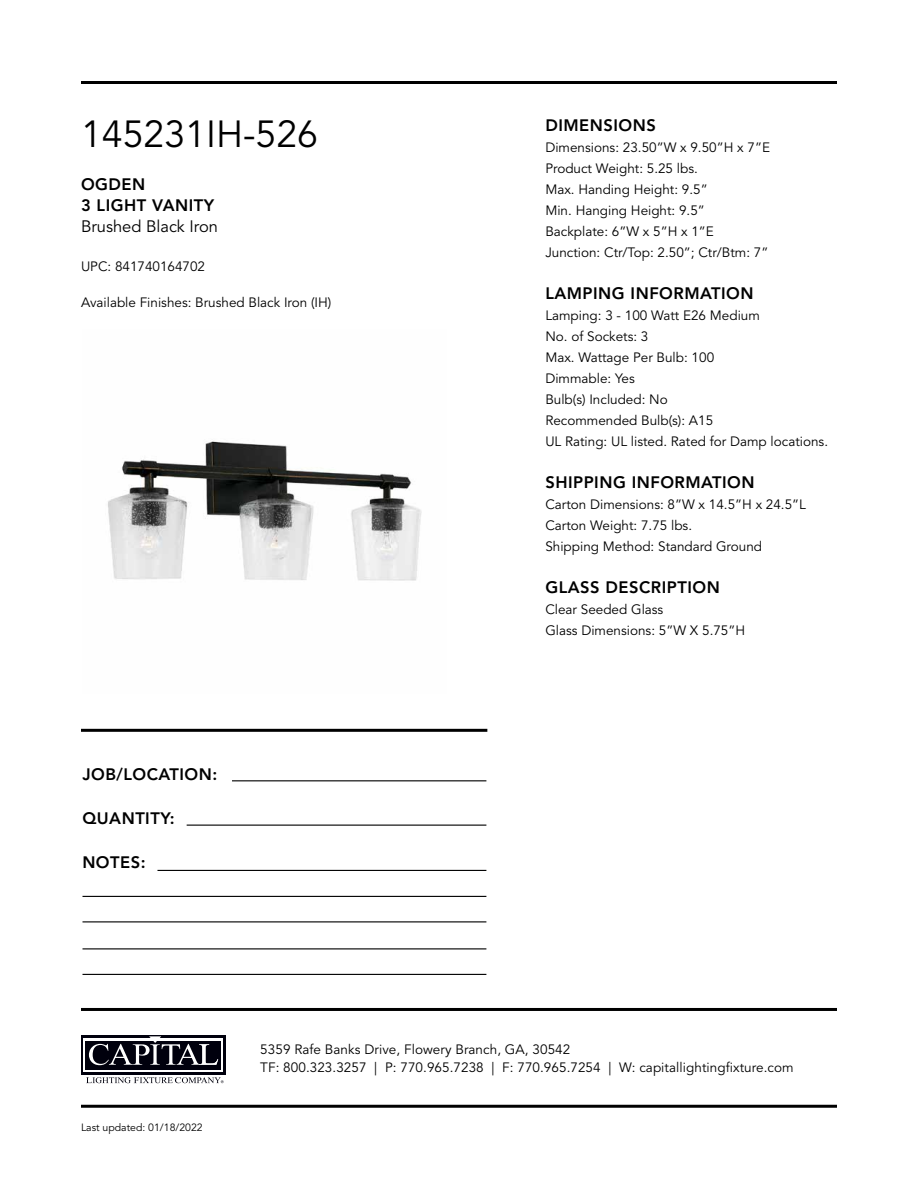
<style>
.page{position:relative;width:918px;height:1188px;background:#fff}
.page>*{position:absolute;margin:0;border:0;box-sizing:border-box;transform-origin:0 0}
.t1{font:37.5px "Avenir LT Std";color:#000}
.t2{font:800 16.5px/21px "Avenir LT Std";letter-spacing:.03em;color:#000}
.t3{font:16.5px "Avenir LT Std";color:#000}
.t4{font:13.5px/21px "Avenir LT Std";color:#000}
.t5{font:10.5px "Avenir LT Std";color:#000}
</style>
<div class="page">
<hr style="left:81px;top:729px;width:406px;height:3px;background:#000">
<hr style="left:232px;top:780px;width:254px;height:1px;background:#000">
<hr style="left:187px;top:825px;width:299px;height:1px;background:#000">
<hr style="left:157px;top:870px;width:329px;height:1px;background:#000">
<hr style="left:82px;top:896px;width:404px;height:1px;background:#000">
<hr style="left:82px;top:921px;width:404px;height:1px;background:#000">
<hr style="left:82px;top:948px;width:404px;height:1px;background:#000">
<hr style="left:82px;top:974px;width:404px;height:1px;background:#000">
<img style="left:108px;top:441px;width:314px;height:140px">
<hr style="left:81px;top:1008px;width:756px;height:3px;background:#000">
<hr style="left:81px;top:1105px;width:756px;height:3px;background:#000">
<div style="left:81px;top:1035px;width:145px;height:39px;background:#00000d"></div>
<svg style="left:83px;top:1038px;width:140px;height:34px"></svg>
<div style="left:86px;top:1041px;width:135px;height:28px;background:#00000d"></div>
<svg style="left:89px;top:1036px;width:129px;height:29px"></svg>
<svg style="left:86px;top:1077px;width:138px;height:6px"></svg>
<hr style="left:81px;top:81px;width:756px;height:3px;background:#000">
<h1 class="t1" style="left:81px;top:112px;width:239px">145231IH-526</h1>
<p class="t2" style="left:81px;top:174px;width:135px">OGDEN<br>3 LIGHT VANITY</p>
<p class="t3" style="left:81px;top:217px;width:138px">Brushed Black Iron</p>
<p class="t4" style="left:81px;top:256px;width:126px">UPC: 841740164702</p>
<p class="t4" style="left:81px;top:292px;width:252px">Available Finishes: Brushed Black Iron (IH)</p>
<p class="t2" style="left:82px;top:763px;width:136px">JOB/LOCATION:</p>
<p class="t2" style="left:82px;top:808px;width:94px">QUANTITY:</p>
<p class="t2" style="left:82px;top:852px;width:65px">NOTES:</p>
<p class="t2" style="left:545px;top:115px;width:112px">DIMENSIONS</p>
<p class="t4" style="left:545px;top:137px;width:226px">Dimensions: 23.50”W x 9.50”H x 7”E<br>Product Weight: 5.25 lbs.<br>Max. Handing Height: 9.5”<br>Min. Hanging Height: 9.5”<br>Backplate: 6”W x 5”H x 1”E<br>Junction: Ctr/Top: 2.50”; Ctr/Btm: 7”</p>
<p class="t2" style="left:545px;top:283px;width:210px">LAMPING INFORMATION</p>
<p class="t4" style="left:545px;top:305px;width:284px">Lamping: 3 - 100 Watt E26 Medium<br>No. of Sockets: 3<br>Max. Wattage Per Bulb: 100<br>Dimmable: Yes<br>Bulb(s) Included: No<br>Recommended Bulb(s): A15<br>UL Rating: UL listed. Rated for Damp locations.</p>
<p class="t2" style="left:545px;top:472px;width:211px">SHIPPING INFORMATION</p>
<p class="t4" style="left:545px;top:494px;width:262px">Carton Dimensions: 8”W x 14.5”H x 24.5”L<br>Carton Weight: 7.75 lbs.<br>Shipping Method: Standard Ground</p>
<p class="t2" style="left:545px;top:577px;width:176px">GLASS DESCRIPTION</p>
<p class="t4" style="left:545px;top:599px;width:201px">Clear Seeded Glass<br>Glass Dimensions: 5”W X 5.75”H</p>
<p class="t5" style="left:81px;top:1121px;width:123px">Last updated: 01/18/2022</p>
<p class="t4" style="left:260px;top:1040px;width:535px;line-height:18px">5359 Rafe Banks Drive, Flowery Branch, GA, 30542<br>TF: 800.323.3257 | P: 770.965.7238 | F: 770.965.7254 | W: capitallightingfixture.com</p>
</div>
